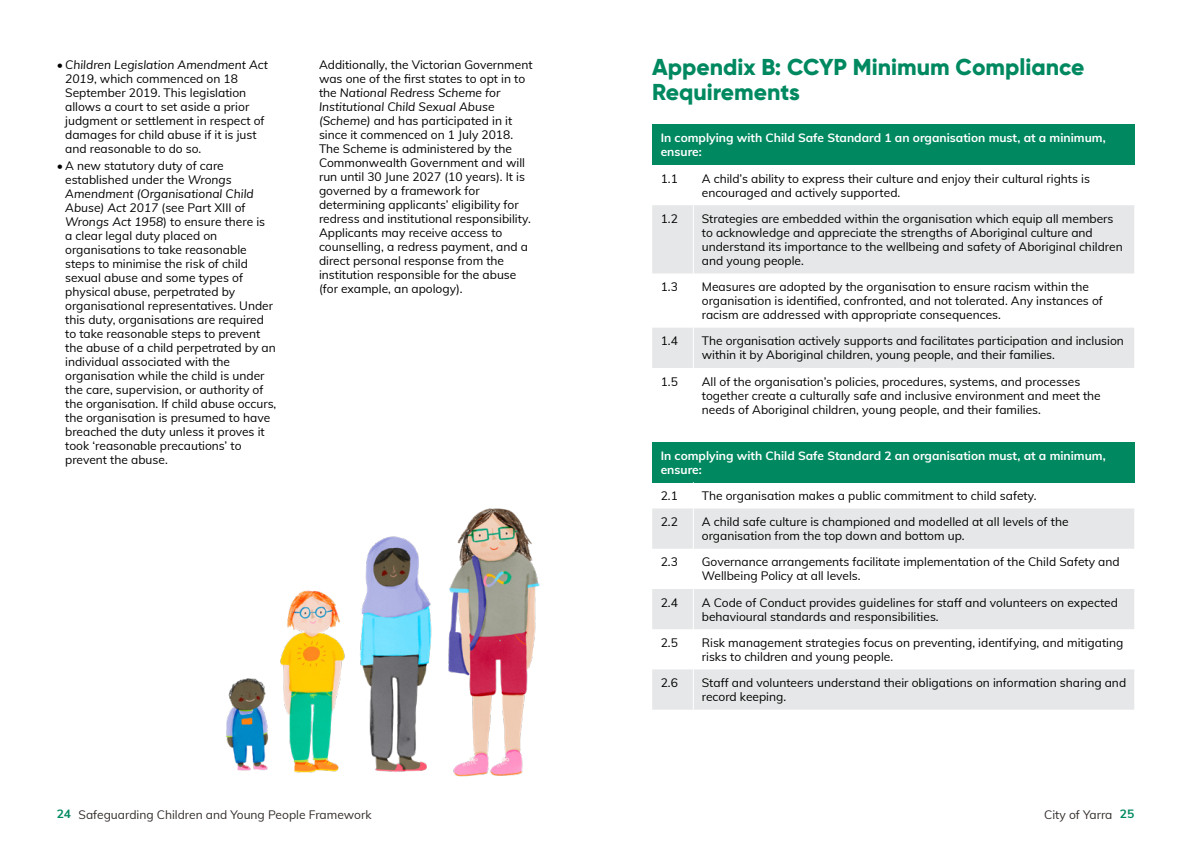
<style>
.page{position:relative;width:1191px;height:842px;background:#fff}
.page>*{position:absolute;margin:0;border:0;box-sizing:border-box;transform-origin:0 0}
.t1{font:800 23px/25px "Gilroy";color:#008960}
.t2{font:12px/14px "Muli";color:#000}
.t3{font:700 12px/14px "Muli";color:#fff}
.t4{font:12px "Muli";color:#332d2b}
.s1{font-style:italic}
.s2{font-weight:700;color:#008960}
</style>
<div class="page">
<img style="left:225px;top:508px;width:315px;height:269px">
<div style="left:652px;top:125px;width:482px;height:40px;background:#008960"></div>
<svg style="left:652px;top:205px;width:482px;height:163px;fill:#e6e7e8"></svg>
<hr style="left:693px;top:205px;width:1px;height:68px;background:#fff">
<hr style="left:693px;top:273px;width:1px;height:55px;background:#fff">
<hr style="left:693px;top:328px;width:1px;height:40px;background:#fff">
<div style="left:652px;top:442px;width:482px;height:40px;background:#008960"></div>
<svg style="left:652px;top:508px;width:482px;height:202px;fill:#e6e7e8"></svg>
<hr style="left:693px;top:508px;width:1px;height:41px;background:#fff">
<hr style="left:693px;top:549px;width:1px;height:40px;background:#fff">
<hr style="left:693px;top:589px;width:1px;height:40px;background:#fff">
<hr style="left:693px;top:629px;width:1px;height:40px;background:#fff">
<hr style="left:693px;top:669px;width:1px;height:41px;background:#fff">
<p class="t2" style="left:65px;top:57px;width:204px;text-indent:-9px">• <span class="s1">Children Legislation Amendment Act<br>2019</span>, which commenced on 18<br>September 2019. This legislation allows a court to set aside a prior judgment or settlement in respect of damages for child abuse if it is just and reasonable to do so.</p>
<p class="t2" style="left:65px;top:158px;width:213px;text-indent:-9px">• A new statutory duty of care established under the <span class="s1">Wrongs Amendment (Organisational Child Abuse) Act 2017</span> (see Part XIII of <span class="s1">Wrongs Act 1958</span>) to ensure there is<br>a clear legal duty placed on organisations to take reasonable steps to minimise the risk of child sexual abuse and some types of physical abuse, perpetrated by organisational representatives. Under this duty, organisations are required to take reasonable steps to prevent the abuse of a child perpetrated by an individual associated with the organisation while the child is under the care, supervision, or authority of the organisation. If child abuse occurs, the organisation is presumed to have breached the duty unless it proves it took ‘reasonable precautions’ to prevent the abuse.</p>
<p class="t2" style="left:319px;top:57px;width:215px">Additionally, the Victorian Government was one of the first states to opt in to the <span class="s1">National Redress Scheme for Institutional Child Sexual Abuse (Scheme)</span> and has participated in it since it commenced on 1 July 2018.<br>The Scheme is administered by the Commonwealth Government and will run until 30 June 2027 (10 years). It is governed by a framework for determining applicants’ eligibility for redress and institutional responsibility.<br>Applicants may receive access to counselling, a redress payment, and a direct personal response from the institution responsible for the abuse (for example, an apology).</p>
<h1 class="t1" style="left:652px;top:54px;width:434px">Appendix B: CCYP Minimum Compliance<br>Requirements</h1>
<p class="t3" style="left:660px;top:131px;width:446px">In complying with Child Safe Standard 1 an organisation must, at a minimum, ensure:</p>
<p class="t2" style="left:660px;top:171px;width:19px">1.1</p>
<p class="t2" style="left:702px;top:171px;width:390px">A child’s ability to express their culture and enjoy their cultural rights is encouraged and actively supported.</p>
<p class="t2" style="left:660px;top:211px;width:19px">1.2</p>
<p class="t2" style="left:702px;top:211px;width:422px">Strategies are embedded within the organisation which equip all members to acknowledge and appreciate the strengths of Aboriginal culture and understand its importance to the wellbeing and safety of Aboriginal children and young people.</p>
<p class="t2" style="left:660px;top:279px;width:19px">1.3</p>
<p class="t2" style="left:702px;top:279px;width:402px">Measures are adopted by the organisation to ensure racism within the organisation is identified, confronted, and not tolerated. Any instances of racism are addressed with appropriate consequences.</p>
<p class="t2" style="left:660px;top:334px;width:19px">1.4</p>
<p class="t2" style="left:702px;top:334px;width:424px">The organisation actively supports and facilitates participation and inclusion within it by Aboriginal children, young people, and their families.</p>
<p class="t2" style="left:660px;top:374px;width:19px">1.5</p>
<p class="t2" style="left:702px;top:374px;width:400px">All of the organisation’s policies, procedures, systems, and processes together create a culturally safe and inclusive environment and meet the needs of Aboriginal children, young people, and their families.</p>
<p class="t3" style="left:660px;top:448px;width:446px">In complying with Child Safe Standard 2 an organisation must, at a minimum, ensure:</p>
<p class="t2" style="left:660px;top:488px;width:19px">2.1</p>
<p class="t2" style="left:702px;top:488px;width:336px">The organisation makes a public commitment to child safety.</p>
<p class="t2" style="left:660px;top:514px;width:19px">2.2</p>
<p class="t2" style="left:702px;top:514px;width:368px">A child safe culture is championed and modelled at all levels of the organisation from the top down and bottom up.</p>
<p class="t2" style="left:660px;top:555px;width:19px">2.3</p>
<p class="t2" style="left:702px;top:555px;width:419px">Governance arrangements facilitate implementation of the Child Safety and<br>Wellbeing Policy at all levels.</p>
<p class="t2" style="left:660px;top:595px;width:19px">2.4</p>
<p class="t2" style="left:702px;top:595px;width:417px">A Code of Conduct provides guidelines for staff and volunteers on expected behavioural standards and responsibilities.</p>
<p class="t2" style="left:660px;top:635px;width:19px">2.5</p>
<p class="t2" style="left:702px;top:635px;width:423px">Risk management strategies focus on preventing, identifying, and mitigating risks to children and young people.</p>
<p class="t2" style="left:660px;top:675px;width:19px">2.6</p>
<p class="t2" style="left:702px;top:675px;width:426px">Staff and volunteers understand their obligations on information sharing and record keeping.</p>
<p class="t4" style="left:57px;top:806px;width:316px"><span class="s2">24</span> Safeguarding Children and Young People Framework</p>
<p class="t4" style="left:1044px;top:806px;width:92px">City of Yarra <span class="s2">25</span></p>
</div>
